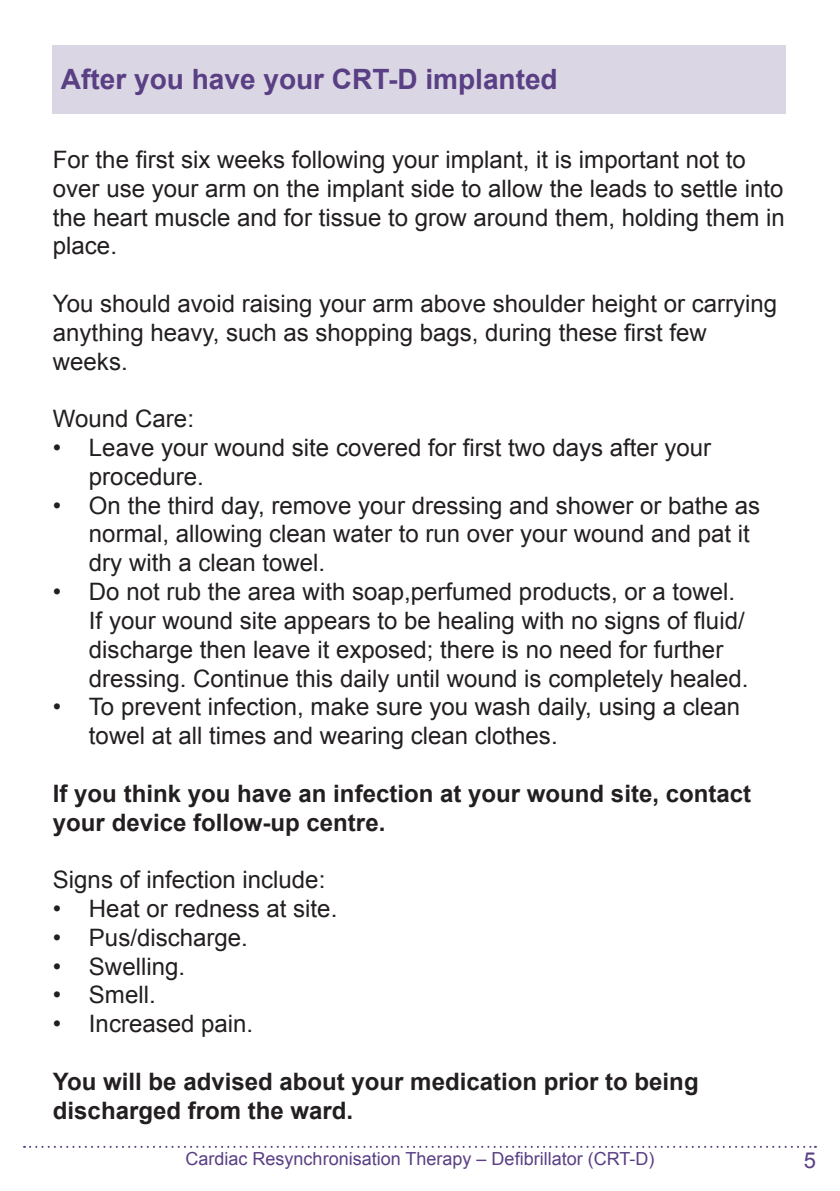
<style>
.page{position:relative;width:840px;height:1191px;background:#fff}
.page>*{position:absolute;margin:0;border:0;box-sizing:border-box;transform-origin:0 0}
.t1{font:700 28px "Arial";color:#593f84}
.t2{font:24px/28.8px "Arial";color:#231f20}
.t3{font:700 24px/28.8px "Arial";color:#231f20}
.t4{font:22px "Arial";color:#593f84}
.t5{font:18px "Arial";color:#593f84}
</style>
<div class="page">
<svg style="left:24px;top:1145px;width:791px;height:2px"></svg>
<div style="left:53px;top:45px;width:732px;height:68px;background:#dbd6e4"></div>
<p class="t1" style="left:61px;top:61px;width:498px">After you have your CRT-D implanted</p>
<p class="t2" style="left:53px;top:145px;width:733px">For the first six weeks following your implant, it is important not to over use your arm on the implant side to allow the leads to settle into the heart muscle and for tissue to grow around them, holding them in place.</p>
<p class="t2" style="left:53px;top:289px;width:725px">You should avoid raising your arm above shoulder height or carrying anything heavy, such as shopping bags, during these first few weeks.</p>
<p class="t2" style="left:53px;top:404px;width:142px">Wound Care:</p>
<p class="t2" style="left:89px;top:433px;width:623px;text-indent:-36px">• Leave your wound site covered for first two days after your procedure.</p>
<p class="t2" style="left:89px;top:491px;width:672px;text-indent:-36px">• On the third day, remove your dressing and shower or bathe as normal, allowing clean water to run over your wound and pat it dry with a clean towel.</p>
<p class="t2" style="left:89px;top:577px;width:660px;text-indent:-36px">• Do not rub the area with soap,perfumed products, or a towel.<br>If your wound site appears to be healing with no signs of fluid/ discharge then leave it exposed; there is no need for further dressing. Continue this daily until wound is completely healed.</p>
<p class="t2" style="left:89px;top:692px;width:652px;text-indent:-36px">• To prevent infection, make sure you wash daily, using a clean towel at all times and wearing clean clothes.</p>
<p class="t3" style="left:53px;top:779px;width:699px">If you think you have an infection at your wound site, contact your device follow-up centre.</p>
<p class="t2" style="left:53px;top:865px;width:274px">Signs of infection include:</p>
<p class="t2" style="left:53px;top:894px;width:286px">• Heat or redness at site.</p>
<p class="t2" style="left:53px;top:923px;width:196px">• Pus/discharge.</p>
<p class="t2" style="left:53px;top:952px;width:134px">• Swelling.</p>
<p class="t2" style="left:53px;top:980px;width:104px">• Smell.</p>
<p class="t2" style="left:53px;top:1009px;width:202px">• Increased pain.</p>
<p class="t3" style="left:53px;top:1067px;width:647px">You will be advised about your medication prior to being discharged from the ward.</p>
<p class="t5" style="left:185px;top:1146px;width:470px">Cardiac Resynchronisation Therapy – Defibrillator (CRT-D)</p>
<p class="t4" style="left:803px;top:1145px;width:14px">5</p>
</div>
